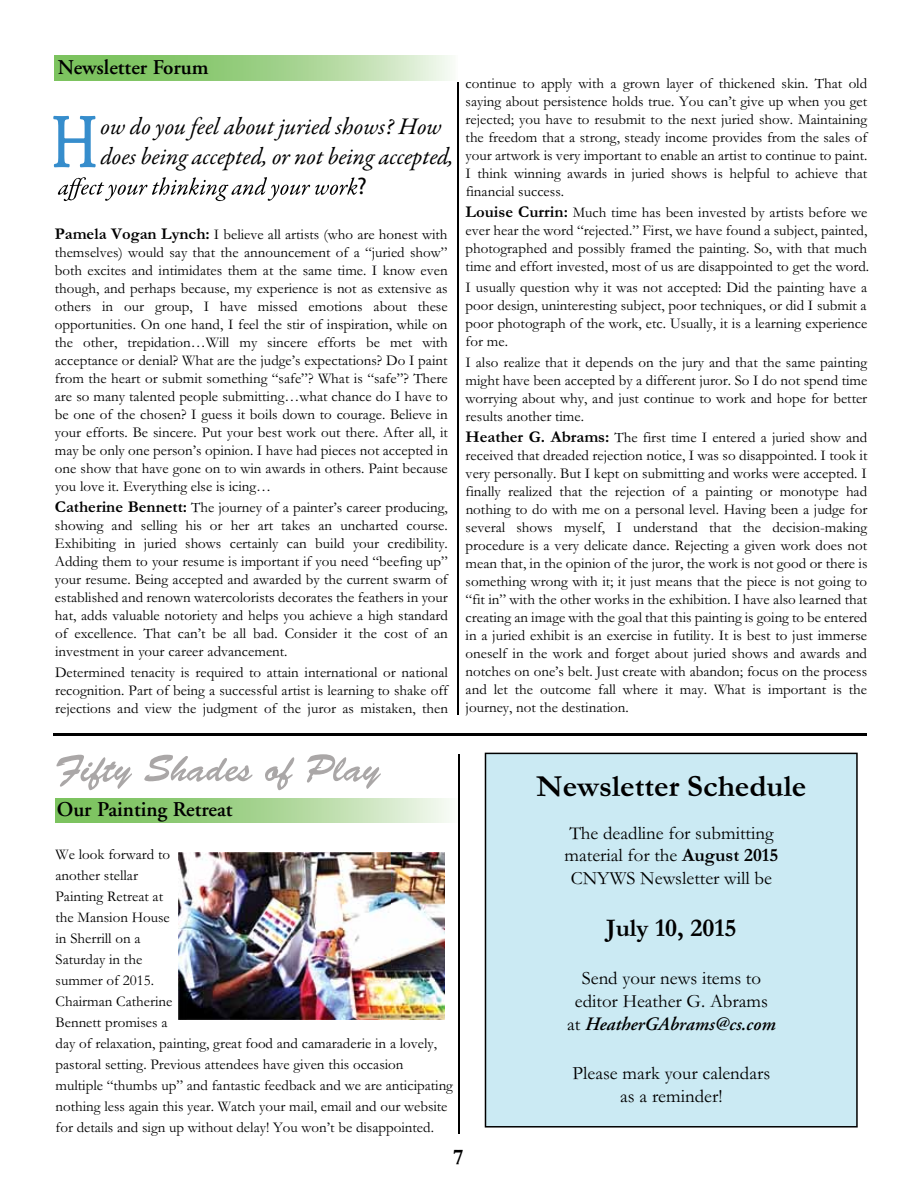
<style>
.page{position:relative;width:918px;height:1188px;background:#fff}
.page>*{position:absolute;margin:0;border:0;box-sizing:border-box;transform-origin:0 0}
.t1{font:75px "Adobe Garamond Pro";color:#368dcc;scale:.75 1}
.t2{font:700 31.05px "Garamond";color:#000}
.t3{font:700 25.65px "Garamond";color:#000}
.t4{font:italic 24px/30px "Garamond Premr Pro";letter-spacing:-.005em;color:#000}
.t5{font:24px "Myriad Pro";color:#000}
.t6{font:700 22.5px "Garamond";color:#000}
.t7{font:600 21px "Adobe Garamond";color:#000}
.t8{font:18.9px/23px "Garamond";color:#000;text-align:center}
.t9{font:italic 600 18.9px "Adobe Garamond";color:#000}
.t10{font:15px/18px "Garamond";color:#000;text-align:justify}
.s1{font-weight:700;font-size:16.5px}
.s2{font-weight:700}
.s3{font-family:"Garamond";font-weight:400;font-style:normal}
</style>
<div class="page">
<hr style="left:53px;top:733px;width:814px;height:3px;background:#000">
<svg style="left:55px;top:56px;width:397px;height:24px;background:#a2d38d"></svg>
<svg style="left:55px;top:798px;width:395px;height:25px;background:#a9d695"></svg>
<svg style="left:58px;top:177px;width:299px;height:24px"></svg>
<svg style="left:53px;top:115px;width:43px;height:53px"></svg>
<hr style="left:457px;top:83px;width:1px;height:632px;background:#000">
<svg style="left:56px;top:755px;width:76px;height:35px"></svg>
<svg style="left:144px;top:755px;width:109px;height:27px"></svg>
<svg style="left:265px;top:757px;width:29px;height:33px"></svg>
<svg style="left:307px;top:754px;width:74px;height:35px"></svg>
<img style="left:179px;top:853px;width:266px;height:166px">
<div style="left:485px;top:753px;width:373px;height:375px;background:#cbeaf3"></div>
<hr style="left:458px;top:754px;width:2px;height:380px;background:#000">
<h3 class="t7" style="left:58px;top:56px;width:152px">Newsletter Forum</h3>
<h1 class="t1" style="left:52px;top:98px;width:62px">H</h1>
<h3 class="t4" style="left:100px;top:113px;width:354px">ow do you feel about juried shows? How does being accepted, or not being accepted,</h3>
<h3 class="t5" style="left:357px;top:172px;width:11px">?</h3>
<p class="t10" style="left:55px;top:225px;width:395px"><span class="s1">Pamela Vogan Lynch:</span> I believe all artists (who are honest with themselves) would say that the announcement of a “juried show” both excites and intimidates them at the same time. I know even though, and perhaps because, my experience is not as extensive as others in our group, I have missed emotions about these opportunities. On one hand, I feel the stir of inspiration, while on the other, trepidation…Will my sincere efforts be met with acceptance or denial? What are the judge’s expectations? Do I paint from the heart or submit something “safe”? What is “safe”? There are so many talented people submitting…what chance do I have to be one of the chosen? I guess it boils down to courage. Believe in your efforts. Be sincere. Put your best work out there. After all, it may be only one person’s opinion. I have had pieces not accepted in one show that have gone on to win awards in others. Paint because you love it. Everything else is icing…</p>
<p class="t10" style="left:55px;top:498px;width:395px"><span class="s1">Catherine Bennett:</span> The journey of a painter’s career producing, showing and selling his or her art takes an uncharted course.<br>Exhibiting in juried shows certainly can build your credibility.<br>Adding them to your resume is important if you need “beefing up” your resume. Being accepted and awarded by the current swarm of established and renown watercolorists decorates the feathers in your hat, adds valuable notoriety and helps you achieve a high standard of excellence. That can’t be all bad. Consider it the cost of an investment in your career advancement.</p>
<p class="t10" style="left:55px;top:663px;width:395px">Determined tenacity is required to attain international or national recognition. Part of being a successful artist is learning to shake off rejections and view the judgment of the juror as mistaken, then</p>
<p class="t10" style="left:466px;top:75px;width:403px">continue to apply with a grown layer of thickened skin. That old saying about persistence holds true. You can’t give up when you get rejected; you have to resubmit to the next juried show. Maintaining the freedom that a strong, steady income provides from the sales of your artwork is very important to enable an artist to continue to paint.<br>I think winning awards in juried shows is helpful to achieve that financial success.</p>
<p class="t10" style="left:466px;top:204px;width:405px;text-align:left"><span class="s1">Louise Currin:</span> Much time has been invested by artists before we ever hear the word “rejected.” First, we have found a subject, painted, photographed and possibly framed the painting. So, with that much time and effort invested, most of us are disappointed to get the word.</p>
<p class="t10" style="left:466px;top:279px;width:403px">I usually question why it was not accepted: Did the painting have a poor design, uninteresting subject, poor techniques, or did I submit a poor photograph of the work, etc. Usually, it is a learning experience for me.</p>
<p class="t10" style="left:466px;top:354px;width:403px">I also realize that it depends on the jury and that the same painting might have been accepted by a different juror. So I do not spend time worrying about why, and just continue to work and hope for better results another time.</p>
<p class="t10" style="left:466px;top:429px;width:403px"><span class="s1">Heather G. Abrams:</span> The first time I entered a juried show and received that dreaded rejection notice, I was so disappointed. I took it very personally. But I kept on submitting and works were accepted. I finally realized that the rejection of a painting or monotype had nothing to do with me on a personal level. Having been a judge for several shows myself, I understand that the decision-making procedure is a very delicate dance. Rejecting a given work does not mean that, in the opinion of the juror, the work is not good or there is something wrong with it; it just means that the piece is not going to “fit in” with the other works in the exhibition. I have also learned that creating an image with the goal that this painting is going to be entered in a juried exhibit is an exercise in futility. It is best to just immerse oneself in the work and forget about juried shows and awards and notches on one’s belt. Just create with abandon; focus on the process and let the outcome fall where it may. What is important is the journey, not the destination.</p>
<h3 class="t7" style="left:57px;top:797px;width:177px">Our Painting Retreat</h3>
<p class="t10" style="left:56px;top:844px;width:399px;line-height:21px;text-align:left">We look forward to<br>another stellar<br>Painting Retreat at<br>the Mansion House<br>in Sherrill on a<br>Saturday in the<br>summer of 2015.<br>Chairman Catherine<br>Bennett promises a<br>day of relaxation, painting, great food and camaraderie in a lovely, pastoral setting. Previous attendees have given this occasion multiple “thumbs up” and fantastic feedback and we are anticipating nothing less again this year. Watch your mail, email and our website for details and sign up without delay! You won’t be disappointed.</p>
<h2 class="t2" style="left:537px;top:768px;width:271px">Newsletter Schedule</h2>
<p class="t8" style="left:565px;top:821px;width:215px">The deadline for submitting material for the <span class="s2">August 2015<br></span>CNYWS Newsletter will be</p>
<h3 class="t3" style="left:606px;top:912px;width:132px">July 10, 2015</h3>
<p class="t8" style="left:575px;top:967px;width:195px">Send your news items to editor Heather G. Abrams</p>
<p class="t9" style="left:567px;top:1014px;width:210px"><span class="s3">at</span> HeatherGAbrams@cs.com</p>
<p class="t8" style="left:573px;top:1061px;width:199px">Please mark your calendars as a reminder!</p>
<h3 class="t6" style="left:453px;top:1143px;width:12px">7</h3>
</div>
